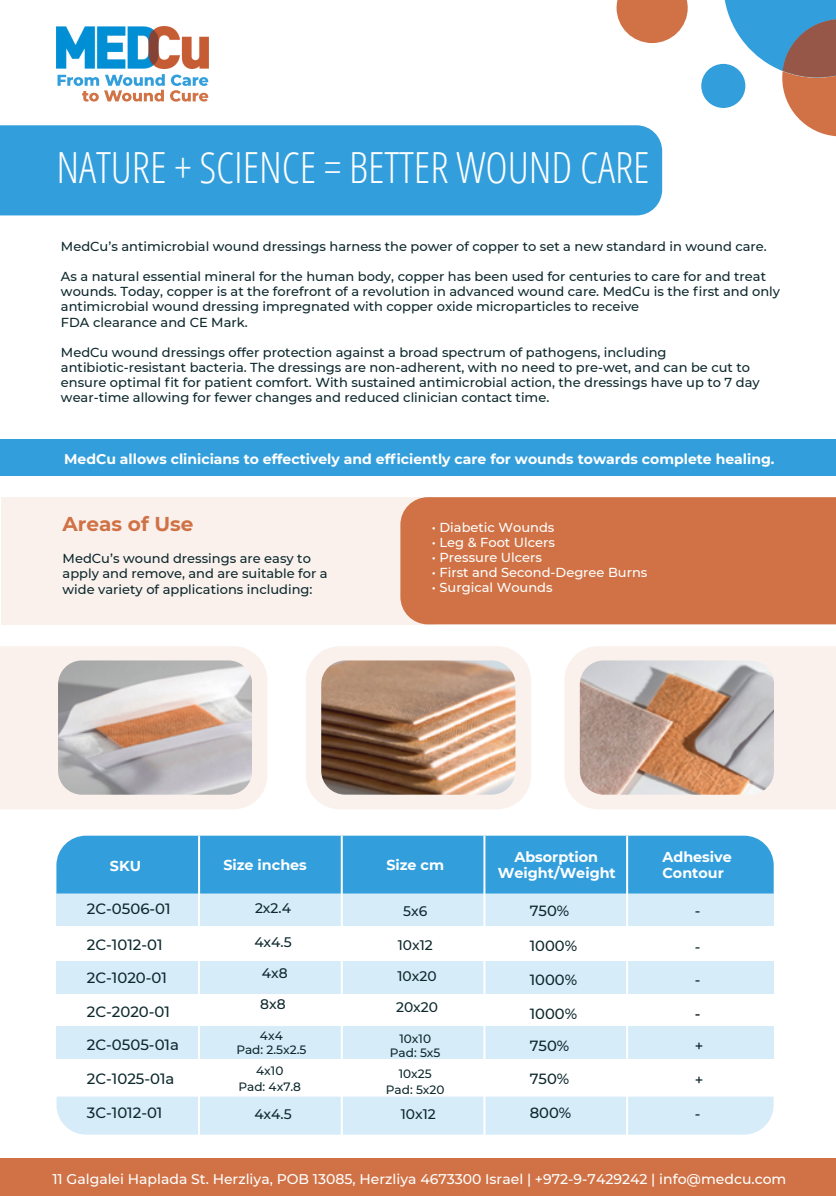
<style>
.page{position:relative;width:836px;height:1196px;background:#fff}
.page>*{position:absolute;margin:0;border:0;box-sizing:border-box;transform-origin:0 0}
.t1{font:300 43px "Open Sans Condensed";letter-spacing:-.005em;color:#fff}
.t2{font:700 20px "Montserrat";color:#d07245}
.t3{font:500 14.8px "Montserrat";color:#0d282d}
.t4{font:500 14.8px "Montserrat";color:#000}
.t5{font:700 14.4px/16.6px "Montserrat";color:#fff}
.t6{font:500 14px "Montserrat";color:#fff}
.t7{font:700 14px "Montserrat";color:#fff}
.t8{font:500 13.8px "Montserrat";color:#0d282d}
.t9{font:500 13px/15px "Montserrat";color:#0d282d}
.t10{font:500 13px "Montserrat";color:#fff}
.t11{font:500 12px "Montserrat";color:#0d282d}
</style>
<div class="page">
<div style="left:0;top:125px;width:662px;height:90px;background:#329fdc"></div>
<div style="left:436px;top:497px;width:400px;height:127px;background:#d07245"></div>
<svg style="left:1px;top:497px;width:435px;height:127px;background:#f6e7e0"></svg>
<div style="left:701px;top:64px;width:44px;height:44px;background:#329fdc;border-radius:50%"></div>
<svg style="left:616px;top:0;width:71px;height:43px"></svg>
<svg style="left:724px;top:0;width:112px;height:136px"></svg>
<img style="left:56px;top:27px;width:152px;height:42px">
<svg style="left:57px;top:74px;width:151px;height:28px"></svg>
<div style="left:0;top:439px;width:836px;height:36px;background:#329fdc"></div>
<div style="left:0;top:646px;width:267px;height:163px;background:#faf1ed"></div>
<div style="left:306px;top:646px;width:225px;height:163px;background:#faf1ed;border-radius:34px"></div>
<img style="left:58px;top:660px;width:194px;height:134px;border-radius:24px">
<img style="left:321px;top:660px;width:194px;height:134px;border-radius:24px">
<div style="left:564px;top:646px;width:272px;height:163px;background:#faf1ed"></div>
<img style="left:579px;top:660px;width:194px;height:134px;border-radius:24px">
<div style="left:1px;top:1158px;width:835px;height:37px;background:#d07245"></div>
<div style="left:56px;top:893px;width:717px;height:32px;background:#d6ecf8"></div>
<div style="left:56px;top:961px;width:717px;height:32px;background:#d6ecf8"></div>
<div style="left:56px;top:1027px;width:717px;height:32px;background:#d6ecf8"></div>
<div style="left:56px;top:1096px;width:717px;height:38px;background:#d6ecf8"></div>
<div style="left:56px;top:835px;width:717px;height:58px;background:#329fdc"></div>
<hr style="left:198px;top:835px;width:2px;height:300px;background:#fff">
<hr style="left:341px;top:835px;width:2px;height:300px;background:#fff">
<hr style="left:483px;top:835px;width:2px;height:300px;background:#fff">
<hr style="left:626px;top:835px;width:2px;height:300px;background:#fff">
<p class="t1" style="left:56px;top:137px;width:594px">NATURE + SCIENCE = BETTER WOUND CARE</p>
<p class="t9" style="left:61px;top:239px;width:707px">MedCu’s antimicrobial wound dressings harness the power of copper to set a new standard in wound care.</p>
<p class="t9" style="left:61px;top:269px;width:720px">As a natural essential mineral for the human body, copper has been used for centuries to care for and treat wounds. Today, copper is at the forefront of a revolution in advanced wound care. MedCu is the first and only antimicrobial wound dressing impregnated with copper oxide microparticles to receive</p>
<p class="t9" style="left:61px;top:314px;width:188px">FDA clearance and CE Mark.</p>
<p class="t9" style="left:61px;top:344px;width:607px">MedCu wound dressings offer protection against a broad spectrum of pathogens, including</p>
<p class="t9" style="left:61px;top:359px;width:700px">antibiotic-resistant bacteria. The dressings are non-adherent, with no need to pre-wet, and can be cut to ensure optimal fit for patient comfort. With sustained antimicrobial action, the dressings have up to 7 day wear-time allowing for fewer changes and reduced clinician contact time.</p>
<p class="t7" style="left:64px;top:451px;width:711px">MedCu allows clinicians to effectively and efficiently care for wounds towards complete healing.</p>
<p class="t2" style="left:63px;top:511px;width:132px">Areas of Use</p>
<p class="t9" style="left:63px;top:551px;width:266px">MedCu’s wound dressings are easy to apply and remove, and are suitable for a wide variety of applications including:</p>
<p class="t10" style="left:432px;top:520px;width:124px">• Diabetic Wounds</p>
<p class="t10" style="left:432px;top:535px;width:124px">• Leg &amp; Foot Ulcers</p>
<p class="t10" style="left:432px;top:550px;width:111px">• Pressure Ulcers</p>
<p class="t10" style="left:432px;top:565px;width:217px">• First and Second-Degree Burns</p>
<p class="t10" style="left:432px;top:580px;width:122px">• Surgical Wounds</p>
<p class="t5" style="left:110px;top:857px;width:33px">SKU</p>
<p class="t5" style="left:386px;top:857px;width:59px">Size cm</p>
<p class="t5" style="left:662px;top:848px;width:71px">Adhesive<br>Contour</p>
<p class="t5" style="left:498px;top:848px;width:119px;text-align:center">Absorption<br>Weight/Weight</p>
<p class="t5" style="left:223px;top:857px;width:85px">Size inches</p>
<p class="t3" style="left:87px;top:899px;width:85px">2C-0506-01</p>
<p class="t3" style="left:87px;top:935px;width:77px">2C-1012-01</p>
<p class="t3" style="left:87px;top:969px;width:81px">2C-1020-01</p>
<p class="t3" style="left:87px;top:1003px;width:85px">2C-2020-01</p>
<p class="t3" style="left:87px;top:1035px;width:94px">2C-0505-01a</p>
<p class="t3" style="left:87px;top:1069px;width:89px">2C-1025-01a</p>
<p class="t3" style="left:87px;top:1103px;width:77px">3C-1012-01</p>
<p class="t8" style="left:254px;top:1105px;width:39px">4x4.5</p>
<p class="t8" style="left:255px;top:900px;width:37px">2x2.4</p>
<p class="t8" style="left:254px;top:933px;width:39px">4x4.5</p>
<p class="t8" style="left:262px;top:964px;width:27px">4x8</p>
<p class="t8" style="left:260px;top:995px;width:27px">8x8</p>
<p class="t11" style="left:260px;top:1028px;width:24px">4x4</p>
<p class="t11" style="left:236px;top:1042px;width:71px">Pad: 2.5x2.5</p>
<p class="t11" style="left:256px;top:1063px;width:29px">4x10</p>
<p class="t11" style="left:238px;top:1079px;width:64px">Pad: 4x7.8</p>
<p class="t8" style="left:403px;top:903px;width:26px">5x6</p>
<p class="t8" style="left:397px;top:936px;width:37px">10x12</p>
<p class="t8" style="left:397px;top:967px;width:41px">10x20</p>
<p class="t8" style="left:396px;top:998px;width:43px">20x20</p>
<p class="t11" style="left:399px;top:1031px;width:33px">10x10</p>
<p class="t11" style="left:390px;top:1045px;width:52px">Pad: 5x5</p>
<p class="t11" style="left:398px;top:1066px;width:34px">10x25</p>
<p class="t11" style="left:386px;top:1082px;width:60px">Pad: 5x20</p>
<p class="t8" style="left:401px;top:1105px;width:37px">10x12</p>
<p class="t3" style="left:529px;top:902px;width:41px">750%</p>
<p class="t3" style="left:529px;top:937px;width:49px">1000%</p>
<p class="t3" style="left:529px;top:970px;width:49px">1000%</p>
<p class="t3" style="left:529px;top:1004px;width:49px">1000%</p>
<p class="t3" style="left:529px;top:1036px;width:41px">750%</p>
<p class="t3" style="left:529px;top:1069px;width:41px">750%</p>
<p class="t3" style="left:529px;top:1103px;width:43px">800%</p>
<p class="t3" style="left:694px;top:902px;width:7px">-</p>
<p class="t3" style="left:694px;top:937px;width:7px">-</p>
<p class="t3" style="left:694px;top:971px;width:7px">-</p>
<p class="t4" style="left:694px;top:1004px;width:7px">-</p>
<p class="t3" style="left:694px;top:1037px;width:10px">+</p>
<p class="t3" style="left:694px;top:1070px;width:10px">+</p>
<p class="t3" style="left:694px;top:1104px;width:7px">-</p>
<p class="t6" style="left:52px;top:1170px;width:735px">11 Galgalei Haplada St. Herzliya, POB 13085, Herzliya 4673300 Israel | +972-9-7429242 | info@medcu.com</p>
</div>
